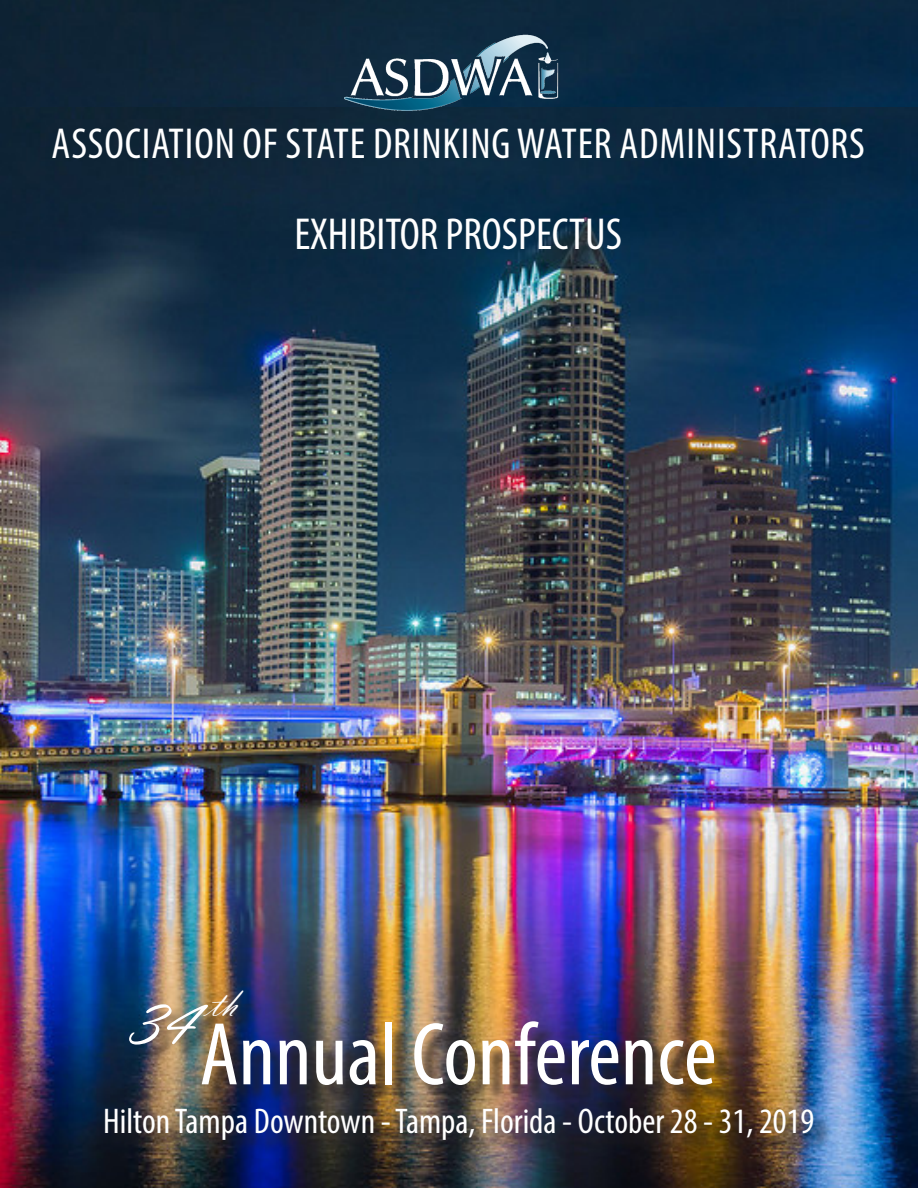
<style>
.page{position:relative;width:918px;height:1188px;background:#fff}
.page>*{position:absolute;margin:0;border:0;box-sizing:border-box;transform-origin:0 0}
.t1{font:condensed 90px "Myriad Pro";color:#fff}
.t2{font:72px "Vladimir Script";color:#fff}
.t3{font:condensed 45px "Myriad Pro";color:#fff}
.t4{font:condensed 43.5px "Myriad Pro";letter-spacing:.02em;color:#fff}
.t5{font:42px "Vladimir Script";color:#fff}
.t6{font:condensed 35.85px "Myriad Pro";color:#fff}
</style>
<div class="page">
<img style="left:0;top:0;width:918px;height:107px">
<img style="left:0;top:107px;width:918px;height:1081px">
<div style="left:108px;top:994px;width:724px;height:165px;background:#231f20;opacity:.75"></div>
<img style="left:329px;top:26px;width:243px;height:93px">
<p class="t4" style="left:52px;top:117px;width:815px">ASSOCIATION OF STATE DRINKING WATER ADMINISTRATORS</p>
<p class="t3" style="left:294px;top:207px;width:329px">EXHIBITOR PROSPECTUS</p>
<p class="t5" style="left:208px;top:978px;width:30px">th</p>
<p class="t2" style="left:126px;top:979px;width:68px">34</p>
<p class="t1" style="left:200px;top:1000px;width:518px">Annual Conference</p>
<p class="t6" style="left:103px;top:1100px;width:712px">Hilton Tampa Downtown - Tampa, Florida - October 28 - 31, 2019</p>
</div>
